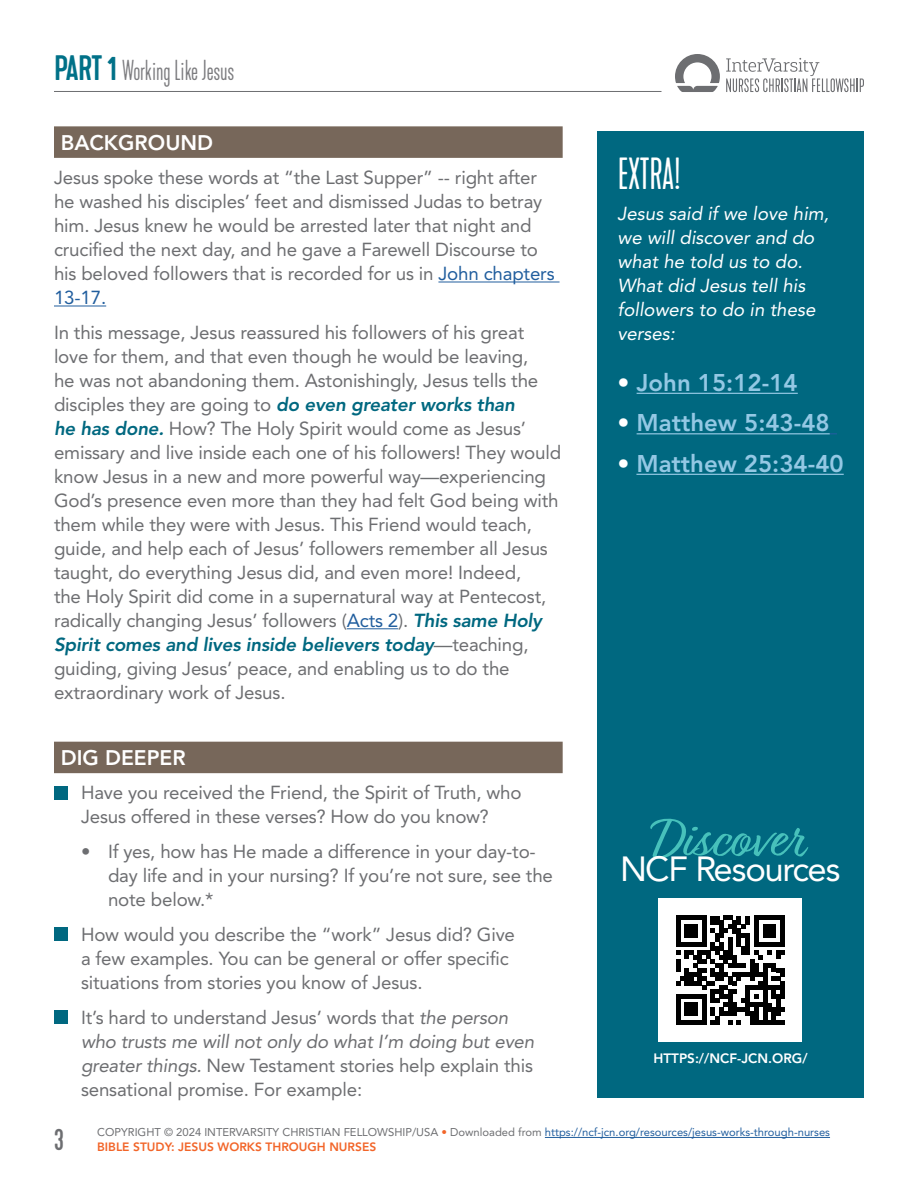
<style>
.page{position:relative;width:918px;height:1188px;background:#fff}
.page>*{position:absolute;margin:0;border:0;box-sizing:border-box;transform-origin:0 0}
.t1{font:56.7px "Relation";color:#47c1bb}
.t2{font:42px "Kapra Neue Pro Light Condensed Rounded";letter-spacing:-.01em;color:#fff}
.t3{font:34.65px "Avenir LT Std";letter-spacing:-.04em;color:#fff}
.t4{font:30px "Kapra Neue Pro Regular Condensed Rounded";color:#6d6e71}
.t5{font:27px "Kapra Neue Pro Extra Light Condensed Rounded";letter-spacing:-.01em;color:#7c7c7f}
.t6{font:800 24px "Avenir LT Std";color:#94c8e4}
.t7{font:800 21px "Avenir LT Std";color:#fff}
.t8{font:18.75px/24px "Avenir LT Std";letter-spacing:-.01em;color:#6d6e71}
.t9{font:italic 18.75px/24px "Avenir LT Std";color:#fff}
.t10{font:800 13.5px "Avenir LT Std";color:#fff}
.t11{font:800 12px "Avenir LT Std";color:#f26529}
.t12{font:11.25px "Avenir LT Std";color:#6d6e71}
.s1{font-family:"Kapra Neue Pro Medium Rounded";font-size:33px;color:#007188}
.s2{color:#215e9e}
.s3{font-weight:800;font-style:italic;color:#006880}
.s4{font-style:italic}
.s5{color:#fff}
.s6{color:#f26529}
</style>
<div class="page">
<svg style="left:675px;top:54px;width:45px;height:38px"></svg>
<svg style="left:726px;top:58px;width:138px;height:34px"></svg>
<hr style="left:54px;top:91px;width:608px;height:1px;background:#6d6e71">
<hr style="left:545px;top:1137px;width:285px;height:1px;background:#215e9e">
<div style="left:54px;top:126px;width:509px;height:32px;background:#77675a"></div>
<hr style="left:438px;top:282px;width:122px;height:1px;background:#215e9e">
<hr style="left:54px;top:306px;width:52px;height:1px;background:#215e9e">
<hr style="left:347px;top:628px;width:51px;height:1px;background:#215e9e">
<div style="left:54px;top:742px;width:509px;height:31px;background:#77675a"></div>
<div style="left:54px;top:786px;width:14px;height:13px;background:#006880"></div>
<div style="left:54px;top:928px;width:14px;height:13px;background:#006880"></div>
<div style="left:54px;top:1010px;width:14px;height:14px;background:#006880"></div>
<div style="left:597px;top:131px;width:267px;height:966px;background:#006880"></div>
<hr style="left:637px;top:393px;width:161px;height:1px;background:#94c8e4">
<hr style="left:637px;top:433px;width:193px;height:1px;background:#94c8e4">
<hr style="left:636px;top:474px;width:208px;height:1px;background:#94c8e4">
<div style="left:659px;top:898px;width:143px;height:144px;background:#fff"></div>
<svg style="left:676px;top:916px;width:109px;height:108px"></svg>
<h3 class="t5" style="left:54px;top:55px;width:182px"><span class="s1">PART 1</span> Working Like Jesus</h3>
<p class="t7" style="left:61px;top:130px;width:154px">BACKGROUND</p>
<p class="t8" style="left:54px;top:166px;width:502px">Jesus spoke these words at “the Last Supper” -- right after he washed his disciples’ feet and dismissed Judas to betray him. Jesus knew he would be arrested later that night and crucified the next day, and he gave a Farewell Discourse to his beloved followers that is recorded for us in <span class="s2">John chapters 13-17.</span></p>
<p class="t8" style="left:54px;top:321px;width:509px">In this message, Jesus reassured his followers of his great love for them, and that even though he would be leaving,<br>he was not abandoning them. Astonishingly, Jesus tells the disciples they are going to <span class="s3">do even greater works than<br>he has done.</span> How? The Holy Spirit would come as Jesus’ emissary and live inside each one of his followers! They would know Jesus in a new and more powerful way—experiencing God’s presence even more than they had felt God being with them while they were with Jesus. This Friend would teach, guide, and help each of Jesus’ followers remember all Jesus taught, do everything Jesus did, and even more! Indeed,<br>the Holy Spirit did come in a supernatural way at Pentecost, radically changing Jesus’ followers (<span class="s2">Acts 2</span>). <span class="s3">This same Holy Spirit comes and lives inside believers today</span>—teaching, guiding, giving Jesus’ peace, and enabling us to do the extraordinary work of Jesus.</p>
<p class="t7" style="left:61px;top:745px;width:126px">DIG DEEPER</p>
<p class="t8" style="left:81px;top:781px;width:442px">Have you received the Friend, the Spirit of Truth, who<br>Jesus offered in these verses? How do you know?</p>
<p class="t8" style="left:108px;top:840px;width:447px;text-indent:-27px">• If yes, how has He made a difference in your day-to&shy;day life and in your nursing? If you’re not sure, see the note below.*</p>
<p class="t8" style="left:81px;top:923px;width:435px">How would you describe the “work” Jesus did? Give a few examples. You can be general or offer specific situations from stories you know of Jesus.</p>
<p class="t8" style="left:81px;top:1005px;width:455px">It’s hard to understand Jesus’ words that <span class="s4">the person who trusts me will not only do what I’m doing but even greater things.</span> New Testament stories help explain this sensational promise. For example:</p>
<h2 class="t2" style="left:617px;top:149px;width:65px">EXTRA!</h2>
<p class="t9" style="left:617px;top:202px;width:213px">Jesus said if we love him, we will discover and do what he told us to do.<br>What did Jesus tell his followers to do in these verses:</p>
<p class="t6" style="left:617px;top:368px;width:182px"><span class="s5">•</span> John 15:12-14</p>
<p class="t6" style="left:617px;top:409px;width:214px"><span class="s5">•</span> Matthew 5:43-48</p>
<p class="t6" style="left:617px;top:449px;width:228px"><span class="s5">•</span> Matthew 25:34-40</p>
<h1 class="t1" style="left:651px;top:807px;width:153px">Discover</h1>
<h3 class="t3" style="left:620px;top:848px;width:222px">NCF Resources</h3>
<p class="t10" style="left:654px;top:1050px;width:156px">HTTPS://NCF-JCN.ORG/</p>
<h3 class="t4" style="left:54px;top:1121px;width:11px">3</h3>
<p class="t12" style="left:97px;top:1126px;width:734px">COPYRIGHT © 2024 INTERVARSITY CHRISTIAN FELLOWSHIP/USA <span class="s6">•</span> Downloaded from <span class="s2">https://ncf-jcn.org/resources/jesus-works-through-nurses</span></p>
<p class="t11" style="left:97px;top:1140px;width:281px">BIBLE STUDY: JESUS WORKS THROUGH NURSES</p>
</div>
